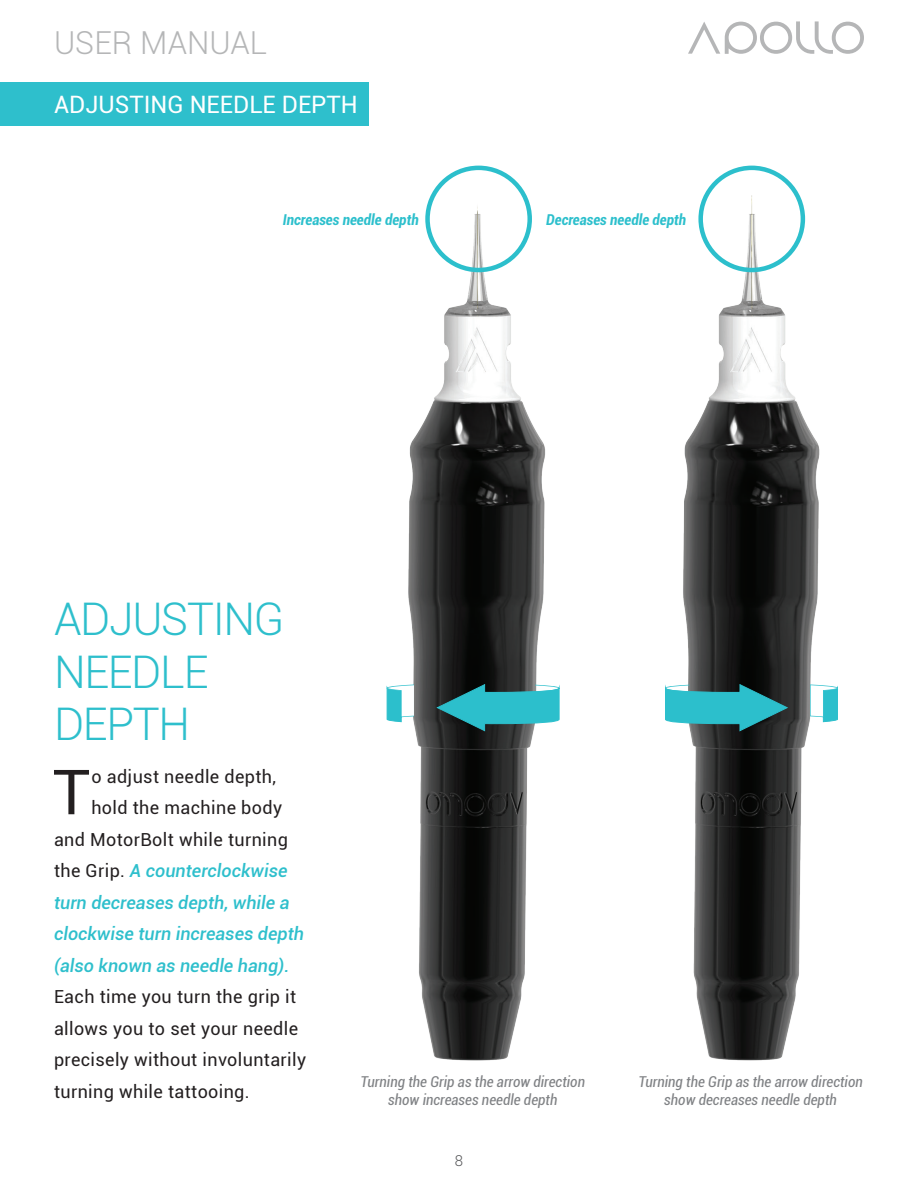
<style>
.page{position:relative;width:918px;height:1188px;background:#fff}
.page>*{position:absolute;margin:0;border:0;box-sizing:border-box;transform-origin:0 0}
.t1{font:62.25px "Roboto";color:#231f20}
.t2{font:300 45px/52.5px "Roboto";letter-spacing:-.03em;color:#2ebfcc}
.t3{font:300 31.65px "Roboto";color:#b5b6b7}
.t4{font:24px "Roboto";color:#fff}
.t5{font:18px/31.5px "Roboto";letter-spacing:.02em;color:#231f20}
.t6{font:italic 500 18px "Roboto";color:#2ebfcc}
.t7{font:italic condensed 15px/18px "Roboto";color:#808285;text-align:center}
.t8{font:italic 700 condensed 15px "Roboto";color:#2cbfcc}
.t9{font:300 15px "Roboto";color:#57585a}
.s1{font-weight:400;font-style:normal;color:#231f20}
</style>
<div class="page">
<svg style="left:688px;top:21px;width:176px;height:33px"></svg>
<div style="left:0;top:83px;width:369px;height:43px;background:#2ebfcc"></div>
<img style="left:400px;top:196px;width:146px;height:865px">
<img style="left:683px;top:196px;width:142px;height:865px">
<div style="left:425px;top:166px;width:107px;height:106px;border:4px solid #2cbfcc;border-radius:50%"></div>
<div style="left:698px;top:166px;width:107px;height:106px;border:4px solid #2cbfcc;border-radius:50%"></div>
<svg style="left:386px;top:685px;width:28px;height:37px"></svg>
<svg style="left:436px;top:684px;width:124px;height:48px;background:#379098"></svg>
<svg style="left:811px;top:685px;width:27px;height:37px"></svg>
<svg style="left:665px;top:684px;width:124px;height:48px;background:#379097"></svg>
<h3 class="t3" style="left:54px;top:21px;width:215px">USER MANUAL</h3>
<h3 class="t4" style="left:54px;top:88px;width:305px">ADJUSTING NEEDLE DEPTH</h3>
<p class="t8" style="left:283px;top:209px;width:137px">Increases needle depth</p>
<p class="t8" style="left:546px;top:209px;width:141px">Decreases needle depth</p>
<h2 class="t2" style="left:54px;top:592px;width:232px">ADJUSTING<br>NEEDLE<br>DEPTH</h2>
<h1 class="t1" style="left:53px;top:749px;width:39px">T</h1>
<p class="t5" style="left:91px;top:760px;width:186px">o adjust needle depth,</p>
<p class="t5" style="left:91px;top:791px;width:192px">hold the machine body</p>
<p class="t5" style="left:54px;top:823px;width:235px">and MotorBolt while turning</p>
<p class="t6" style="left:54px;top:858px;width:235px"><span class="s1">the Grip.</span> A counterclockwise</p>
<p class="t6" style="left:54px;top:890px;width:237px">turn decreases depth, while a</p>
<p class="t6" style="left:54px;top:921px;width:252px">clockwise turn increases depth</p>
<p class="t6" style="left:54px;top:953px;width:237px">(also known as needle hang).</p>
<p class="t5" style="left:54px;top:980px;width:254px">Each time you turn the grip it allows you to set your needle precisely without involuntarily turning while tattooing.</p>
<p class="t7" style="left:361px;top:1072px;width:226px">Turning the Grip as the arrow direction show increases needle depth</p>
<p class="t9" style="left:455px;top:1151px;width:10px">8</p>
<p class="t7" style="left:638px;top:1072px;width:226px">Turning the Grip as the arrow direction show decreases needle depth</p>
</div>
